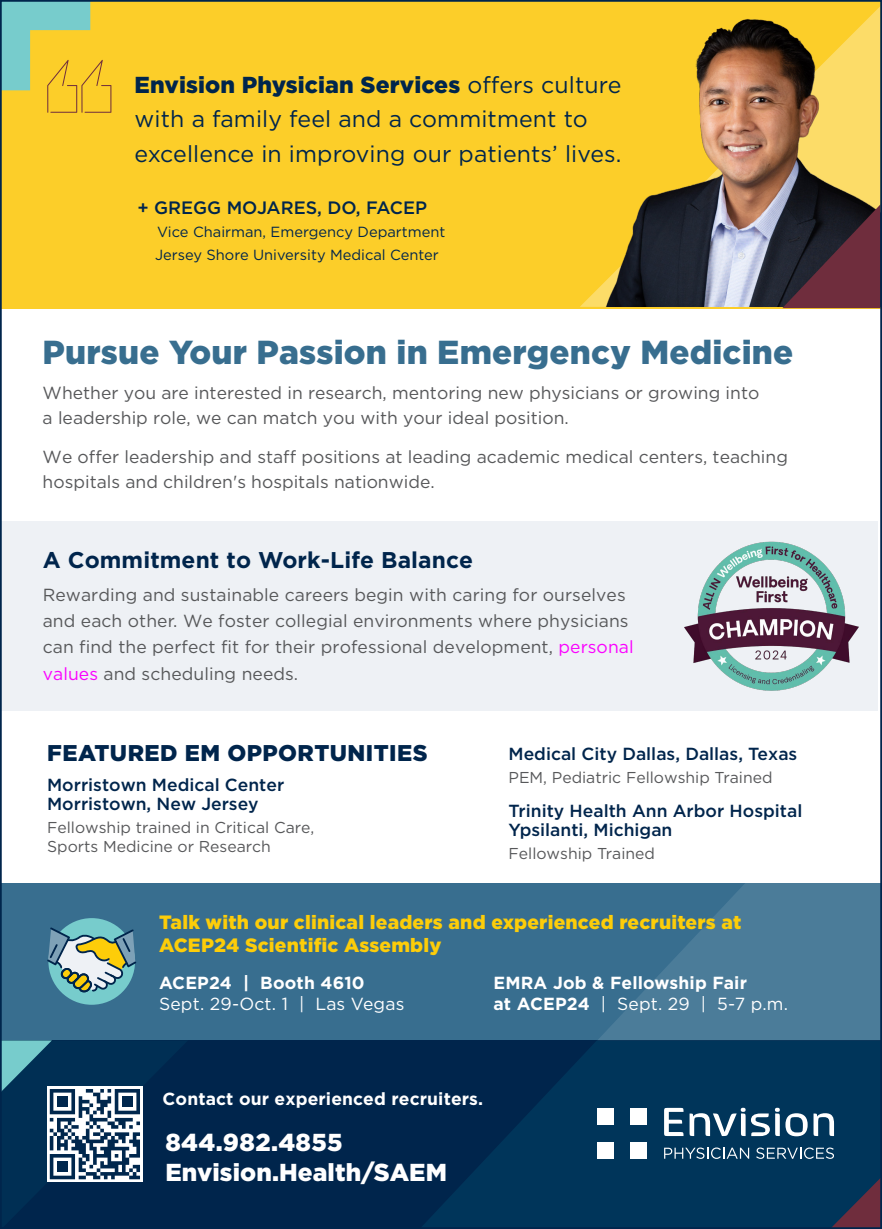
<style>
.page{position:relative;width:882px;height:1229px;background:#fff}
.page>*{position:absolute;margin:0;border:0;box-sizing:border-box;transform-origin:0 0}
.Copy{font:900 33.25px "Gotham";letter-spacing:.005em;color:#386e8f}
.Bullets{font:900 24.5px "Gotham";letter-spacing:.005em;color:#fff}
.Copy-2{font:23.1px/34.6px "Gotham";letter-spacing:.005em;color:#00254c}
.Copy-3{font:700 22.75px "Gotham";letter-spacing:.005em;color:#00254c}
.t1{font:900 22.75px "Gotham";letter-spacing:.02em;color:#00254c}
.t2{font:900 19.25px/23.1px "Gotham";letter-spacing:.01em;color:#fdcd09}
.Quote_-_Name_2022{font:500 17.85px "Gotham";color:#00254c}
.Copy-4{font:17.5px/26.2px "Gotham";color:#57585a}
.t3{font:500 17.5px/19.2px "Gotham";color:#00254c}
.Copy-5{font:700 17.5px/21px "Gotham";letter-spacing:.005em;color:#fff}
.t4{font:17.5px "Gotham";letter-spacing:.01em;color:#fff}
.t5{font:15.75px/18.6px "Gotham";color:#57585a}
.Quote_-_Name_2022-2{font:14.7px "Gotham";color:#00254c}
.s1{font-weight:900}
.s2{color:#fb02ff}
.s3{font-weight:400}
</style>
<div class="page">
<div style="left:0;top:521px;width:878px;height:190px;background:#eef1f5"></div>
<div style="left:0;top:883px;width:881px;height:157px;background:#386e8f"></div>
<div style="left:0;top:0;width:882px;height:308px;background:#fcce29"></div>
<svg style="left:3px;top:3px;width:108px;height:110px"></svg>
<div style="left:0;top:1040px;width:882px;height:188px;background:#00254c"></div>
<svg style="left:424px;top:1040px;width:455px;height:185px;fill:#00355a"></svg>
<svg style="left:830px;top:1176px;width:49px;height:49px"></svg>
<svg style="left:664px;top:1107px;width:20px;height:29px"></svg>
<svg style="left:690px;top:1107px;width:118px;height:29px"></svg>
<svg style="left:814px;top:1113px;width:20px;height:23px"></svg>
<div style="left:597px;top:1141px;width:17px;height:17px;background:#fff"></div>
<div style="left:630px;top:1141px;width:17px;height:17px;background:#fff"></div>
<div style="left:597px;top:1107px;width:17px;height:17px;background:#fff"></div>
<div style="left:630px;top:1107px;width:17px;height:17px;background:#fff"></div>
<svg style="left:664px;top:1147px;width:85px;height:11px"></svg>
<svg style="left:756px;top:1147px;width:78px;height:11px"></svg>
<svg style="left:3px;top:1040px;width:140px;height:142px"></svg>
<svg style="left:598px;top:883px;width:281px;height:157px;fill:#4b7c99"></svg>
<img style="left:593px;top:8px;width:286px;height:299px">
<svg style="left:782px;top:204px;width:97px;height:104px;background:#442632"></svg>
<div style="left:48px;top:918px;width:87px;height:86px;background:#7cc;border-radius:50%"></div>
<svg style="left:47px;top:927px;width:89px;height:66px"></svg>
<img style="left:685px;top:542px;width:174px;height:148px">
<p class="Copy-2" style="left:135px;top:67px;width:488px"><span class="s1">Envision Physician Services</span> offers culture with a family feel and a commitment to excellence in improving our patients’ lives.</p>
<p class="Quote_-_Name_2022" style="left:137px;top:196px;width:291px">+ GREGG MOJARES, DO, FACEP</p>
<p class="Quote_-_Name_2022-2" style="left:157px;top:223px;width:290px">Vice Chairman, Emergency Department</p>
<p class="Quote_-_Name_2022-2" style="left:155px;top:245px;width:285px">Jersey Shore University Medical Center</p>
<p class="Copy" style="left:43px;top:329px;width:752px">Pursue Your Passion in Emergency Medicine</p>
<p class="Copy-4" style="left:43px;top:380px;width:718px;line-height:24.5px">Whether you are interested in research, mentoring new physicians or growing into a leadership role, we can match you with your ideal position.</p>
<p class="Copy-4" style="left:43px;top:444px;width:747px;line-height:24.5px">We offer leadership and staff positions at leading academic medical centers, teaching hospitals and children's hospitals nationwide.</p>
<p class="Copy-3" style="left:43px;top:545px;width:432px">A Commitment to Work-Life Balance</p>
<p class="Copy-4" style="left:43px;top:581px;width:592px">Rewarding and sustainable careers begin with caring for ourselves and each other. We foster collegial environments where physicians can find the perfect fit for their professional development, <span class="s2">personal values</span> and scheduling needs.</p>
<h3 class="t1" style="left:47px;top:737px;width:382px">FEATURED EM OPPORTUNITIES</h3>
<p class="t3" style="left:47px;top:775px;width:239px">Morristown Medical Center<br>Morristown, New Jersey</p>
<p class="t5" style="left:47px;top:818px;width:269px">Fellowship trained in Critical Care,<br>Sports Medicine or Research</p>
<p class="t3" style="left:509px;top:744px;width:290px">Medical City Dallas, Dallas, Texas</p>
<p class="t5" style="left:509px;top:767px;width:265px">PEM, Pediatric Fellowship Trained</p>
<p class="t3" style="left:509px;top:801px;width:295px">Trinity Health Ann Arbor Hospital<br>Ypsilanti, Michigan</p>
<p class="t5" style="left:509px;top:843px;width:148px">Fellowship Trained</p>
<p class="t2" style="left:159px;top:910px;width:584px">Talk with our clinical leaders and experienced recruiters at<br>ACEP24 Scientific Assembly</p>
<p class="Copy-5" style="left:159px;top:972px;width:207px">ACEP24 | Booth 4610</p>
<p class="t4" style="left:159px;top:992px;width:247px">Sept. 29-Oct. 1 | Las Vegas</p>
<p class="Copy-5" style="left:494px;top:972px;width:296px">EMRA Job &amp; Fellowship Fair<br>at ACEP24 <span class="s3">| Sept. 29 | 5-7 p.m.</span></p>
<p class="Copy-5" style="left:163px;top:1088px;width:322px">Contact our experienced recruiters.</p>
<p class="Bullets" style="left:165px;top:1125px;width:179px">844.982.4855</p>
<p class="Bullets" style="left:165px;top:1155px;width:283px">Envision.Health/SAEM</p>
</div>
